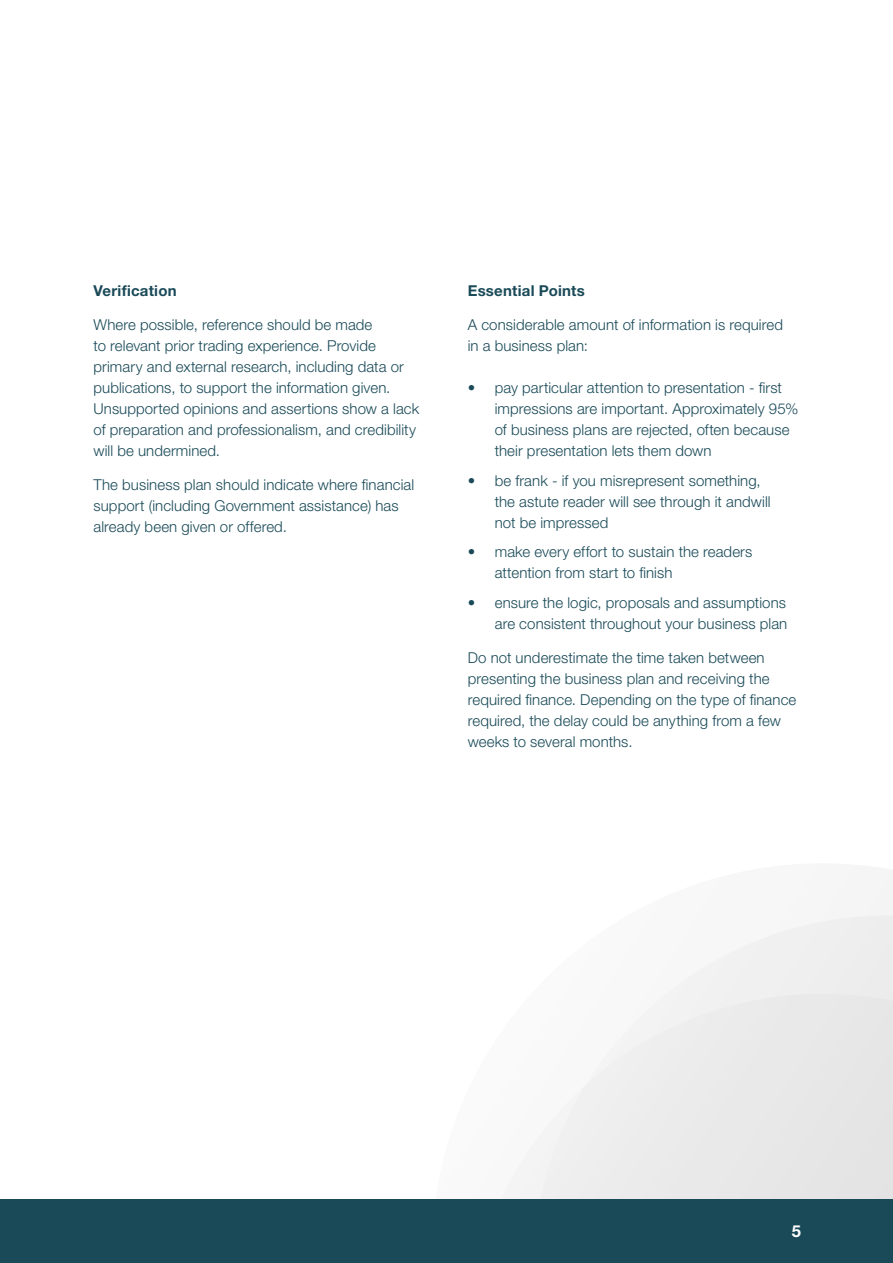
<style>
.page{position:relative;width:893px;height:1263px;background:#fff}
.page>*{position:absolute;margin:0;border:0;box-sizing:border-box;transform-origin:0 0}
.t1{font:700 16.5px "Helvetica Neue LT Std";color:#fff}
.t2{font:300 15px/21px "Helvetica Neue LT Std";letter-spacing:.005em;color:#1a4a58}
.t3{font:700 15px "Helvetica Neue LT Std";letter-spacing:.015em;color:#1a4a58}
</style>
<div class="page">
<div style="left:674px;top:910px;width:219px;height:78px;background:#f1f0f1"></div>
<svg style="left:502px;top:988px;width:391px;height:211px;fill:#ecebeb"></svg>
<div style="left:0;top:1199px;width:893px;height:64px;background:#1a4a58"></div>
<p class="t3" style="left:94px;top:282px;width:85px">Verification</p>
<p class="t2" style="left:94px;top:314px;width:327px">Where possible, reference should be made<br>to relevant prior trading experience. Provide primary and external research, including data or publications, to support the information given.<br>Unsupported opinions and assertions show a lack of preparation and professionalism, and credibility will be undermined.</p>
<p class="t2" style="left:94px;top:474px;width:322px">The business plan should indicate where financial support (including Government assistance) has already been given or offered.</p>
<p class="t3" style="left:468px;top:282px;width:119px">Essential Points</p>
<p class="t2" style="left:468px;top:314px;width:317px">A considerable amount of information is required in a business plan:</p>
<p class="t2" style="left:495px;top:377px;width:305px;text-indent:-27px">• pay particular attention to presentation - first impressions are important. Approximately 95% of business plans are rejected, often because their presentation lets them down</p>
<p class="t2" style="left:495px;top:470px;width:277px;text-indent:-27px">• be frank - if you misrepresent something, the astute reader will see through it andwill not be impressed</p>
<p class="t2" style="left:495px;top:541px;width:259px;text-indent:-27px">• make every effort to sustain the readers attention from start to finish</p>
<p class="t2" style="left:468px;top:592px;width:321px;text-align:right">• ensure the logic, proposals and assumptions are consistent throughout your business plan</p>
<p class="t2" style="left:468px;top:647px;width:330px">Do not underestimate the time taken between presenting the business plan and receiving the required finance. Depending on the type of finance required, the delay could be anything from a few weeks to several months.</p>
<p class="t1" style="left:792px;top:1221px;width:11px">5</p>
</div>
